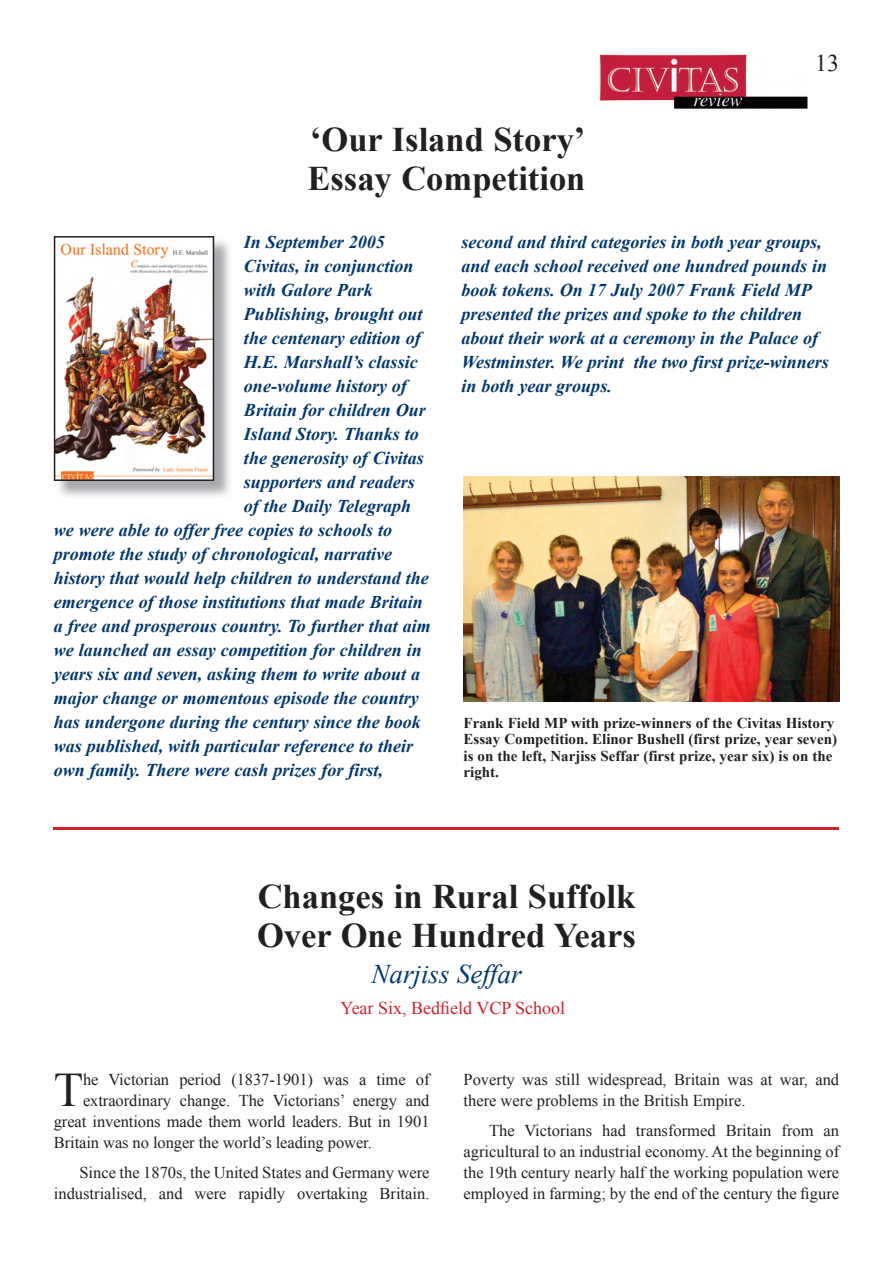
<style>
.page{position:relative;width:893px;height:1263px;background:#fff}
.page>*{position:absolute;margin:0;border:0;box-sizing:border-box;transform-origin:0 0}
.t1{font:48.15px "Times New Roman";color:#231f20}
.t2{font:700 34.5px/39px "Times New Roman";color:#231f20}
.t3{font:italic 27px "Times New Roman";color:#00376e}
.t4{font:24px "Times New Roman";color:#231f20}
.t5{font:italic 700 18px/24px "Times New Roman";color:#00376e}
.t6{font:18px "Times New Roman";color:#d1232a}
.t7{font:16.5px/21px "Times New Roman";color:#231f20;text-align:right}
.t8{font:700 15px/16.5px "Times New Roman";color:#231f20}
</style>
<div class="page">
<img style="left:599px;top:54px;width:209px;height:55px">
<img style="left:463px;top:476px;width:376px;height:226px">
<img style="left:59px;top:238px;width:171px;height:258px">
<img style="left:54px;top:236px;width:160px;height:245px">
<hr style="left:54px;top:827px;width:785px;height:3px;background:#d1232a">
<h2 class="t2" style="left:307px;top:120px;width:279px">‘Our Island Story’<br>Essay Competition</h2>
<h3 class="t4" style="left:815px;top:49px;width:25px">13</h3>
<p class="t5" style="left:244px;top:230px;width:142px">In September 2005</p>
<p class="t5" style="left:244px;top:254px;width:171px">Civitas, in conjunction</p>
<p class="t5" style="left:244px;top:278px;width:130px">with Galore Park</p>
<p class="t5" style="left:244px;top:302px;width:180px">Publishing, brought out</p>
<p class="t5" style="left:244px;top:326px;width:178px">the centenary edition of</p>
<p class="t5" style="left:244px;top:350px;width:175px">H.E. Marshall’s classic</p>
<p class="t5" style="left:244px;top:374px;width:164px">one-volume history of</p>
<p class="t5" style="left:244px;top:398px;width:183px">Britain for children Our</p>
<p class="t5" style="left:244px;top:422px;width:176px">Island Story. Thanks to</p>
<p class="t5" style="left:244px;top:446px;width:181px">the generosity of Civitas</p>
<p class="t5" style="left:244px;top:470px;width:172px">supporters and readers</p>
<p class="t5" style="left:244px;top:494px;width:169px">of the Daily Telegraph</p>
<p class="t5" style="left:54px;top:518px;width:340px">we were able to offer free copies to schools to</p>
<p class="t5" style="left:54px;top:542px;width:340px">promote the study of chronological, narrative</p>
<p class="t5" style="left:54px;top:566px;width:376px">history that would help children to understand the</p>
<p class="t5" style="left:54px;top:590px;width:370px">emergence of those institutions that made Britain</p>
<p class="t5" style="left:54px;top:614px;width:378px">a free and prosperous country. To further that aim</p>
<p class="t5" style="left:54px;top:638px;width:369px">we launched an essay competition for children in</p>
<p class="t5" style="left:54px;top:662px;width:368px">years six and seven, asking them to write about a</p>
<p class="t5" style="left:54px;top:686px;width:366px">major change or momentous episode the country</p>
<p class="t5" style="left:54px;top:710px;width:368px">has undergone during the century since the book</p>
<p class="t5" style="left:54px;top:734px;width:361px">was published, with particular reference to their</p>
<p class="t5" style="left:54px;top:758px;width:330px">own family. There were cash prizes for first,</p>
<p class="t5" style="left:461px;top:230px;width:369px">second and third categories in both year groups, and each school received one hundred pounds in book tokens. On 17 July 2007 Frank Field MP presented the prizes and spoke to the children about their work at a ceremony in the Palace of Westminster. We print the two first prize-winners in both year groups.</p>
<p class="t8" style="left:463px;top:714px;width:375px">Frank Field MP with prize-winners of the Civitas History Essay Competition. Elinor Bushell (first prize, year seven) is on the left, Narjiss Seffar (first prize, year six) is on the right.</p>
<h2 class="t2" style="left:257px;top:877px;width:380px">Changes in Rural Suffolk<br>Over One Hundred Years</h2>
<h3 class="t3" style="left:371px;top:959px;width:151px">Narjiss Seffar</h3>
<p class="t6" style="left:340px;top:998px;width:226px">Year Six, Bedfield VCP School</p>
<h1 class="t1" style="left:54px;top:1063px;width:31px">T</h1>
<p class="t7" style="left:83px;top:1069px;width:348px">he Victorian period (1837-1901) was a time of</p>
<p class="t7" style="left:83px;top:1090px;width:348px">extraordinary change. The Victorians’ energy and</p>
<p class="t7" style="left:54px;top:1111px;width:377px">great inventions made them world leaders. But in 1901</p>
<p class="t7" style="left:54px;top:1132px;width:319px">Britain was no longer the world’s leading power.</p>
<p class="t7" style="left:54px;top:1162px;width:377px">Since the 1870s, the United States and Germany were industrialised, and were rapidly overtaking Britain.</p>
<p class="t7" style="left:463px;top:1069px;width:377px;text-align:left">Poverty was still widespread, Britain was at war, and there were problems in the British Empire.</p>
<p class="t7" style="left:463px;top:1120px;width:377px;text-align:justify;text-indent:26px">The Victorians had transformed Britain from an agricultural to an industrial economy. At the beginning of the 19th century nearly half the working population were employed in farming; by the end of the century the figure</p>
</div>
